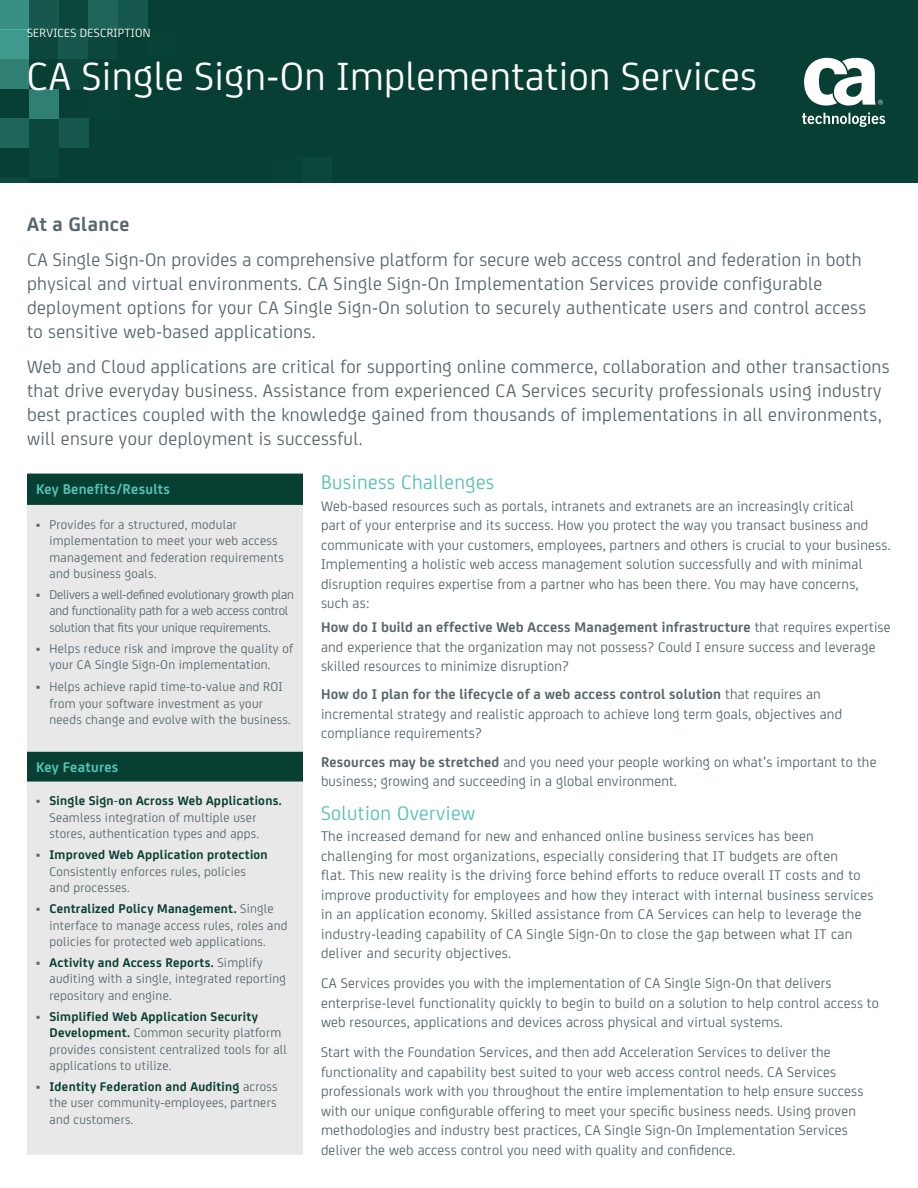
<style>
.page{position:relative;width:918px;height:1188px;background:#fff}
.page>*{position:absolute;margin:0;border:0;box-sizing:border-box;transform-origin:0 0}
.t1{font:42px "CA Sans";letter-spacing:.01em;color:#fff}
.subhead{font:21px "CA Sans";letter-spacing:.02em;color:#56c1b4}
.Intro_header{font:700 21px "CA Sans";letter-spacing:.02em;color:#57676e}
.Intro_Text{font:19.5px/24px "CA Sans";letter-spacing:.02em;color:#57676e}
.Body{font:15px/19.5px "CA Sans";letter-spacing:.015em;color:#57676e}
.first_body_list_no_b{font:15px/19.5px "CA Sans";letter-spacing:.015em;color:#57676e}
.middle_body_list_no{font:15px/19.5px "CA Sans";letter-spacing:.015em;color:#57676e}
.last_body_list_no_bu{font:15px/19.5px "CA Sans";letter-spacing:.015em;color:#57676e}
.Table_Header{font:700 15px "CA Sans";letter-spacing:.02em;color:#56c1b4}
.t2{font:13.5px/16.5px "CA Sans";letter-spacing:.02em;color:#57676e}
.t3{font:13.5px/16.5px "CA Sans";letter-spacing:-.01em;color:#57676e}
.t4{font:12.75px "CA Sans";letter-spacing:.02em;color:#fff}
.s1{font-weight:700;color:#083f33}
.s2{font-weight:700}
</style>
<div class="page">
<div style="left:0;top:0;width:918px;height:183px;background:#073f34"></div>
<div style="left:0;top:118px;width:29px;height:30px;background:#1f655a"></div>
<div style="left:29px;top:118px;width:30px;height:30px;background:#0c473c"></div>
<div style="left:59px;top:118px;width:29px;height:30px;background:#16584d"></div>
<div style="left:29px;top:148px;width:30px;height:30px;background:#0c473c"></div>
<div style="left:0;top:178px;width:29px;height:5px;background:#0d493e"></div>
<div style="left:0;top:0;width:29px;height:29px;background:#398f83"></div>
<div style="left:0;top:29px;width:29px;height:30px;background:#3f998d"></div>
<div style="left:0;top:59px;width:29px;height:30px;background:#2f7f73"></div>
<div style="left:29px;top:89px;width:29px;height:30px;background:#2f7f73"></div>
<div style="left:29px;top:0;width:29px;height:29px;background:#16584d"></div>
<div style="left:29px;top:29px;width:29px;height:30px;background:#0c473c"></div>
<div style="left:58px;top:0;width:30px;height:29px;background:#0c473c"></div>
<div style="left:58px;top:29px;width:30px;height:30px;background:#16584d"></div>
<div style="left:58px;top:59px;width:30px;height:30px;background:#0c473c"></div>
<div style="left:88px;top:0;width:30px;height:29px;background:#1f655a"></div>
<div style="left:88px;top:29px;width:30px;height:30px;background:#0c473c"></div>
<div style="left:118px;top:0;width:30px;height:29px;background:#16584d"></div>
<div style="left:302px;top:157px;width:30px;height:26px;background:#0c473c"></div>
<svg style="left:802px;top:113px;width:83px;height:14px"></svg>
<svg style="left:804px;top:58px;width:79px;height:48px"></svg>
<div style="left:27px;top:474px;width:276px;height:31px;background:#083f33"></div>
<div style="left:27px;top:505px;width:276px;height:650px;background:#e8e8e8"></div>
<p class="t4" style="left:27px;top:24px;width:125px">SERVICES DESCRIPTION</p>
<p class="t1" style="left:27px;top:46px;width:732px">CA Single Sign-On Implementation Services</p>
<p class="Intro_header" style="left:27px;top:208px;width:104px">At a Glance</p>
<p class="Intro_Text" style="left:27px;top:246px;width:841px">CA Single Sign-On provides a comprehensive platform for secure web access control and federation in both physical and virtual environments. CA Single Sign-On Implementation Services provide configurable deployment options for your CA Single Sign-On solution to securely authenticate users and control access to sensitive web-based applications.</p>
<p class="Intro_Text" style="left:27px;top:353px;width:864px">Web and Cloud applications are critical for supporting online commerce, collaboration and other transactions that drive everyday business. Assistance from experienced CA Services security professionals using industry best practices coupled with the knowledge gained from thousands of implementations in all environments, will ensure your deployment is successful.</p>
<p class="Table_Header" style="left:36px;top:478px;width:136px">Key Benefits/Results</p>
<p class="t2" style="left:49px;top:515px;width:236px;text-indent:-14px">• Provides for a structured, modular implementation to meet your web access management and federation requirements and business goals.</p>
<p class="t3" style="left:49px;top:585px;width:246px;text-indent:-14px">• Delivers a well-defined evolutionary growth plan and functionality path for a web access control solution that fits your unique requirements.</p>
<p class="t2" style="left:49px;top:639px;width:245px;text-indent:-14px">• Helps reduce risk and improve the quality of your CA Single Sign-On implementation.</p>
<p class="t2" style="left:49px;top:678px;width:243px;text-indent:-14px">• Helps achieve rapid time-to-value and ROI from your software investment as your needs change and evolve with the business.</p>
<p class="Table_Header" style="left:36px;top:756px;width:84px">Key Features</p>
<p class="t2" style="left:49px;top:792px;width:234px;text-indent:-14px">• <span class="s1">Single Sign-on Across Web Applications.<br></span>Seamless integration of multiple user stores, authentication types and apps.</p>
<p class="t2" style="left:49px;top:846px;width:220px;text-indent:-14px">• <span class="s1">Improved Web Application protection<br></span>Consistently enforces rules, policies and processes.</p>
<p class="t2" style="left:49px;top:899px;width:240px;text-indent:-14px">• <span class="s1">Centralized Policy Management.</span> Single interface to manage access rules, roles and policies for protected web applications.</p>
<p class="t2" style="left:49px;top:953px;width:238px;text-indent:-14px">• <span class="s1">Activity and Access Reports.</span> Simplify auditing with a single, integrated reporting repository and engine.</p>
<p class="t2" style="left:49px;top:1007px;width:239px;text-indent:-14px">• <span class="s1">Simplified Web Application Security Development.</span> Common security platform provides consistent centralized tools for all applications to utilize.</p>
<p class="t2" style="left:49px;top:1077px;width:230px;text-align:justify;text-indent:-14px">• <span class="s1">Identity Federation and Auditing</span> across the user community-employees, partners and customers.</p>
<p class="subhead" style="left:321px;top:467px;width:175px">Business Challenges</p>
<p class="first_body_list_no_b" style="left:321px;top:495px;width:571px">Web-based resources such as portals, intranets and extranets are an increasingly critical<br>part of your enterprise and its success. How you protect the way you transact business and communicate with your customers, employees, partners and others is crucial to your business.<br>Implementing a holistic web access management solution successfully and with minimal disruption requires expertise from a partner who has been there. You may have concerns,<br>such as:</p>
<p class="first_body_list_no_b" style="left:321px;top:617px;width:571px"><span class="s2">How do I build an effective Web Access Management infrastructure</span> that requires expertise and experience that the organization may not possess? Could I ensure success and leverage skilled resources to minimize disruption?</p>
<p class="middle_body_list_no" style="left:321px;top:684px;width:523px"><span class="s2">How do I plan for the lifecycle of a web access control solution</span> that requires an incremental strategy and realistic approach to achieve long term goals, objectives and compliance requirements?</p>
<p class="last_body_list_no_bu" style="left:321px;top:751px;width:557px"><span class="s2">Resources may be stretched</span> and you need your people working on what’s important to the business; growing and succeeding in a global environment.</p>
<p class="subhead" style="left:321px;top:798px;width:156px">Solution Overview</p>
<p class="Body" style="left:321px;top:826px;width:554px">The increased demand for new and enhanced online business services has been challenging for most organizations, especially considering that IT budgets are often<br>flat. This new reality is the driving force behind efforts to reduce overall IT costs and to improve productivity for employees and how they interact with internal business services in an application economy. Skilled assistance from CA Services can help to leverage the industry-leading capability of CA Single Sign-On to close the gap between what IT can deliver and security objectives.</p>
<p class="Body" style="left:321px;top:973px;width:560px">CA Services provides you with the implementation of CA Single Sign-On that delivers enterprise-level functionality quickly to begin to build on a solution to help control access to web resources, applications and devices across physical and virtual systems.</p>
<p class="Body" style="left:321px;top:1042px;width:544px">Start with the Foundation Services, and then add Acceleration Services to deliver the functionality and capability best suited to your web access control needs. CA Services professionals work with you throughout the entire implementation to help ensure success with our unique configurable offering to meet your specific business needs. Using proven methodologies and industry best practices, CA Single Sign-On Implementation Services deliver the web access control you need with quality and confidence.</p>
</div>
